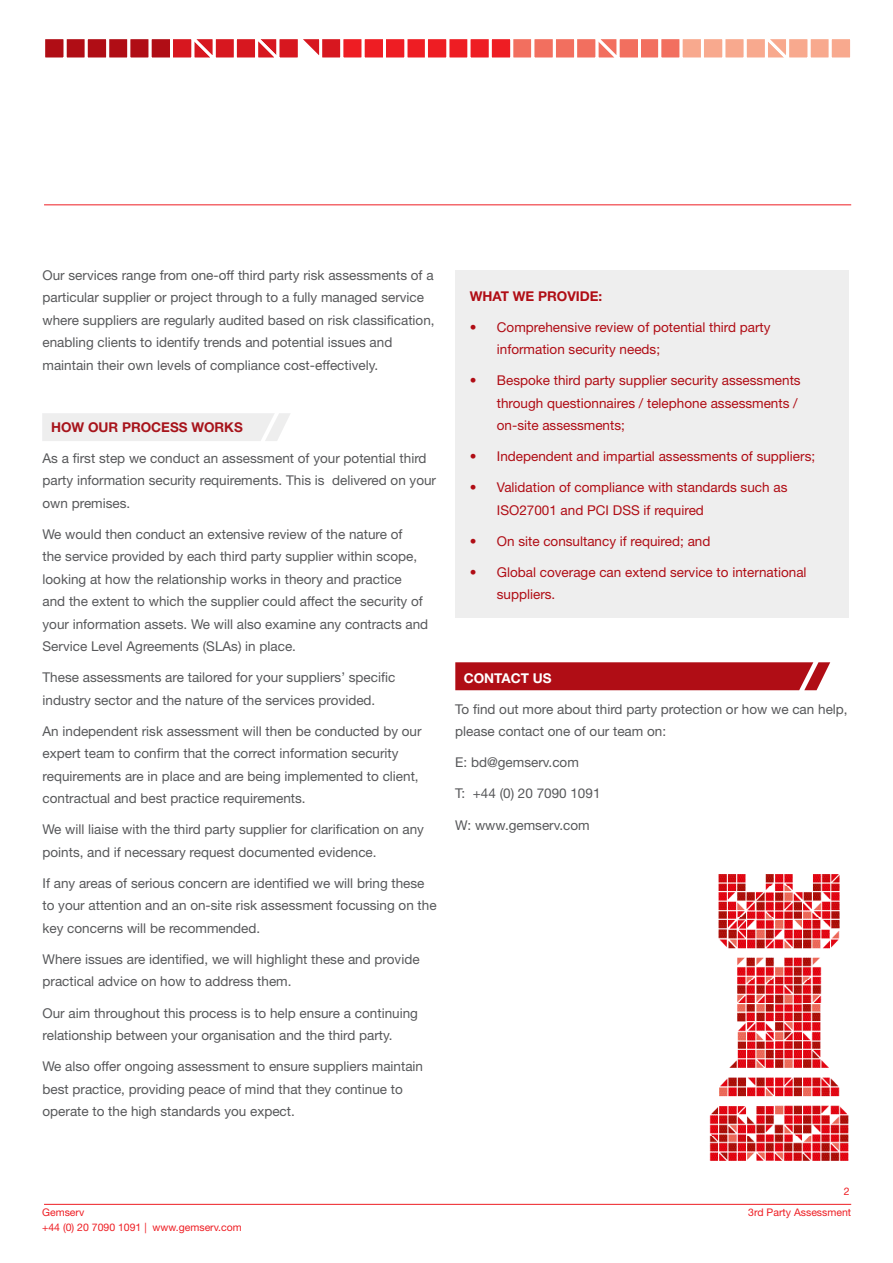
<style>
.page{position:relative;width:893px;height:1263px;background:#fff}
.page>*{position:absolute;margin:0;border:0;box-sizing:border-box;transform-origin:0 0}
.t1{font:13.5px/22.5px "Helvetica Neue LT Std";color:#57585a}
.t2{font:13.5px/22.5px "Helvetica Neue LT Std";color:#b00d15}
.Sub_Heading{font:700 13.5px "Helvetica Neue LT Std";color:#b00d15}
.Sub_Heading-2{font:700 13.5px "Helvetica Neue LT Std";color:#fff}
.Page_Number{font:10.5px "Helvetica Neue LT Std";color:#ee1d23}
</style>
<div class="page">
<hr style="left:44px;top:1204px;width:807px;height:1px;background:#ee1d23">
<hr style="left:44px;top:204px;width:807px;height:1px;background:#ee1d23">
<div style="left:213px;top:36px;width:24px;height:24px;background:#d7171f;border:3px solid #fff"></div>
<div style="left:319px;top:36px;width:24px;height:24px;background:#d7171f;border:3px solid #fff"></div>
<div style="left:340px;top:36px;width:25px;height:24px;background:#ee1d23;border:3px solid #fff"></div>
<div style="left:234px;top:36px;width:24px;height:24px;background:#d7171f;border:3px solid #fff"></div>
<svg style="left:303px;top:36px;width:21px;height:24px"></svg>
<svg style="left:252px;top:36px;width:24px;height:24px"></svg>
<div style="left:362px;top:36px;width:24px;height:24px;background:#ee1d23;border:3px solid #fff"></div>
<div style="left:63px;top:36px;width:25px;height:24px;background:#b00d15;border:3px solid #fff"></div>
<div style="left:106px;top:36px;width:24px;height:24px;background:#b00d15;border:3px solid #fff"></div>
<div style="left:170px;top:36px;width:24px;height:24px;background:#d7171f;border:3px solid #fff"></div>
<div style="left:127px;top:36px;width:25px;height:24px;background:#b00d15;border:3px solid #fff"></div>
<div style="left:85px;top:36px;width:24px;height:24px;background:#b00d15;border:3px solid #fff"></div>
<svg style="left:185px;top:36px;width:33px;height:24px"></svg>
<div style="left:149px;top:36px;width:24px;height:24px;background:#b00d15;border:3px solid #fff"></div>
<div style="left:42px;top:36px;width:24px;height:24px;background:#b00d15;border:3px solid #fff"></div>
<div style="left:404px;top:36px;width:25px;height:24px;background:#ee1d23;border:3px solid #fff"></div>
<div style="left:383px;top:36px;width:24px;height:24px;background:#ee1d23;border:3px solid #fff"></div>
<div style="left:276px;top:36px;width:25px;height:24px;background:#d7171f;border:3px solid #fff"></div>
<div style="left:446px;top:36px;width:25px;height:24px;background:#ee1d23;border:3px solid #fff"></div>
<div style="left:510px;top:36px;width:24px;height:24px;background:#f26f5f;border:3px solid #fff"></div>
<div style="left:468px;top:36px;width:24px;height:24px;background:#ee1d23;border:3px solid #fff"></div>
<div style="left:489px;top:36px;width:24px;height:24px;background:#ee1d23;border:3px solid #fff"></div>
<div style="left:425px;top:36px;width:24px;height:24px;background:#ee1d23;border:3px solid #fff"></div>
<div style="left:637px;top:36px;width:24px;height:24px;background:#f26f5f;border:3px solid #fff"></div>
<div style="left:574px;top:36px;width:24px;height:24px;background:#f26f5f;border:3px solid #fff"></div>
<div style="left:658px;top:36px;width:25px;height:24px;background:#f26f5f;border:3px solid #fff"></div>
<div style="left:680px;top:36px;width:24px;height:24px;background:#f8a98e;border:3px solid #fff"></div>
<div style="left:553px;top:36px;width:24px;height:24px;background:#f26f5f;border:3px solid #fff"></div>
<div style="left:531px;top:36px;width:25px;height:24px;background:#f26f5f;border:3px solid #fff"></div>
<svg style="left:590px;top:36px;width:27px;height:24px"></svg>
<div style="left:617px;top:36px;width:24px;height:24px;background:#f26f5f;border:3px solid #fff"></div>
<div style="left:807px;top:36px;width:25px;height:24px;background:#f8a98e;border:3px solid #fff"></div>
<div style="left:743px;top:36px;width:25px;height:24px;background:#f8a98e;border:3px solid #fff"></div>
<div style="left:829px;top:36px;width:24px;height:24px;background:#f8a98e;border:3px solid #fff"></div>
<div style="left:722px;top:36px;width:25px;height:24px;background:#f8a98e;border:3px solid #fff"></div>
<div style="left:701px;top:36px;width:24px;height:24px;background:#f8a98e;border:3px solid #fff"></div>
<svg style="left:759px;top:36px;width:27px;height:24px"></svg>
<div style="left:786px;top:36px;width:24px;height:24px;background:#f8a98e;border:3px solid #fff"></div>
<svg style="left:455px;top:662px;width:375px;height:28px"></svg>
<img style="left:709px;top:874px;width:140px;height:287px">
<div style="left:455px;top:270px;width:394px;height:348px;background:#eee"></div>
<div style="left:42px;top:413px;width:248px;height:28px;background:#eee"></div>
<p class="t1" style="left:43px;top:264px;width:394px">Our services range from one-off third party risk assessments of a particular supplier or project through to a fully managed service where suppliers are regularly audited based on risk classification, enabling clients to identify trends and potential issues and maintain their own levels of compliance cost-effectively.</p>
<p class="Sub_Heading" style="left:51px;top:419px;width:193px">HOW OUR PROCESS WORKS</p>
<p class="t1" style="left:43px;top:447px;width:395px">As a first step we conduct an assessment of your potential third party information security requirements. This is delivered on your own premises.</p>
<p class="t1" style="left:43px;top:523px;width:387px">We would then conduct an extensive review of the nature of<br>the service provided by each third party supplier within scope, looking at how the relationship works in theory and practice<br>and the extent to which the supplier could affect the security of your information assets. We will also examine any contracts and Service Level Agreements (SLAs) in place.</p>
<p class="t1" style="left:43px;top:666px;width:354px">These assessments are tailored for your suppliers’ specific industry sector and the nature of the services provided.</p>
<p class="t1" style="left:43px;top:720px;width:381px">An independent risk assessment will then be conducted by our expert team to confirm that the correct information security requirements are in place and are being implemented to client, contractual and best practice requirements.</p>
<p class="t1" style="left:43px;top:818px;width:383px">We will liaise with the third party supplier for clarification on any points, and if necessary request documented evidence.</p>
<p class="t1" style="left:43px;top:872px;width:396px">If any areas of serious concern are identified we will bring these to your attention and an on-site risk assessment focussing on the key concerns will be recommended.</p>
<p class="t1" style="left:43px;top:948px;width:379px">Where issues are identified, we will highlight these and provide practical advice on how to address them.</p>
<p class="t1" style="left:43px;top:1001px;width:377px">Our aim throughout this process is to help ensure a continuing relationship between your organisation and the third party.</p>
<p class="t1" style="left:43px;top:1055px;width:382px">We also offer ongoing assessment to ensure suppliers maintain best practice, providing peace of mind that they continue to operate to the high standards you expect.</p>
<p class="Sub_Heading" style="left:470px;top:288px;width:134px">WHAT WE PROVIDE:</p>
<p class="t2" style="left:497px;top:315px;width:275px;text-indent:-27px">• Comprehensive review of potential third party information security needs;</p>
<p class="t2" style="left:497px;top:369px;width:305px;text-indent:-27px">• Bespoke third party supplier security assessments through questionnaires / telephone assessments / on-site assessments;</p>
<p class="t2" style="left:470px;top:445px;width:347px">• Independent and impartial assessments of suppliers;</p>
<p class="t2" style="left:497px;top:476px;width:292px;text-indent:-27px">• Validation of compliance with standards such as<br>ISO27001 and PCI DSS if required</p>
<p class="t2" style="left:470px;top:529px;width:242px">• On site consultancy if required; and</p>
<p class="t2" style="left:497px;top:560px;width:311px;text-indent:-27px">• Global coverage can extend service to international suppliers.</p>
<p class="Sub_Heading-2" style="left:464px;top:670px;width:89px">CONTACT US</p>
<p class="t1" style="left:455px;top:698px;width:394px">To find out more about third party protection or how we can help, please contact one of our team on:</p>
<p class="t1" style="left:455px;top:751px;width:125px">E: bd@gemserv.com</p>
<p class="t1" style="left:455px;top:782px;width:147px">T: +44 (0) 20 7090 1091</p>
<p class="t1" style="left:455px;top:813px;width:136px">W: www.gemserv.com</p>
<p class="Page_Number" style="left:844px;top:1185px;width:7px">2</p>
<p class="Page_Number" style="left:42px;top:1206px;width:44px">Gemserv</p>
<p class="Page_Number" style="left:748px;top:1206px;width:104px">3rd Party Assessment</p>
<p class="Page_Number" style="left:42px;top:1220px;width:201px">+44 (0) 20 7090 1091 | www.gemserv.com</p>
</div>
